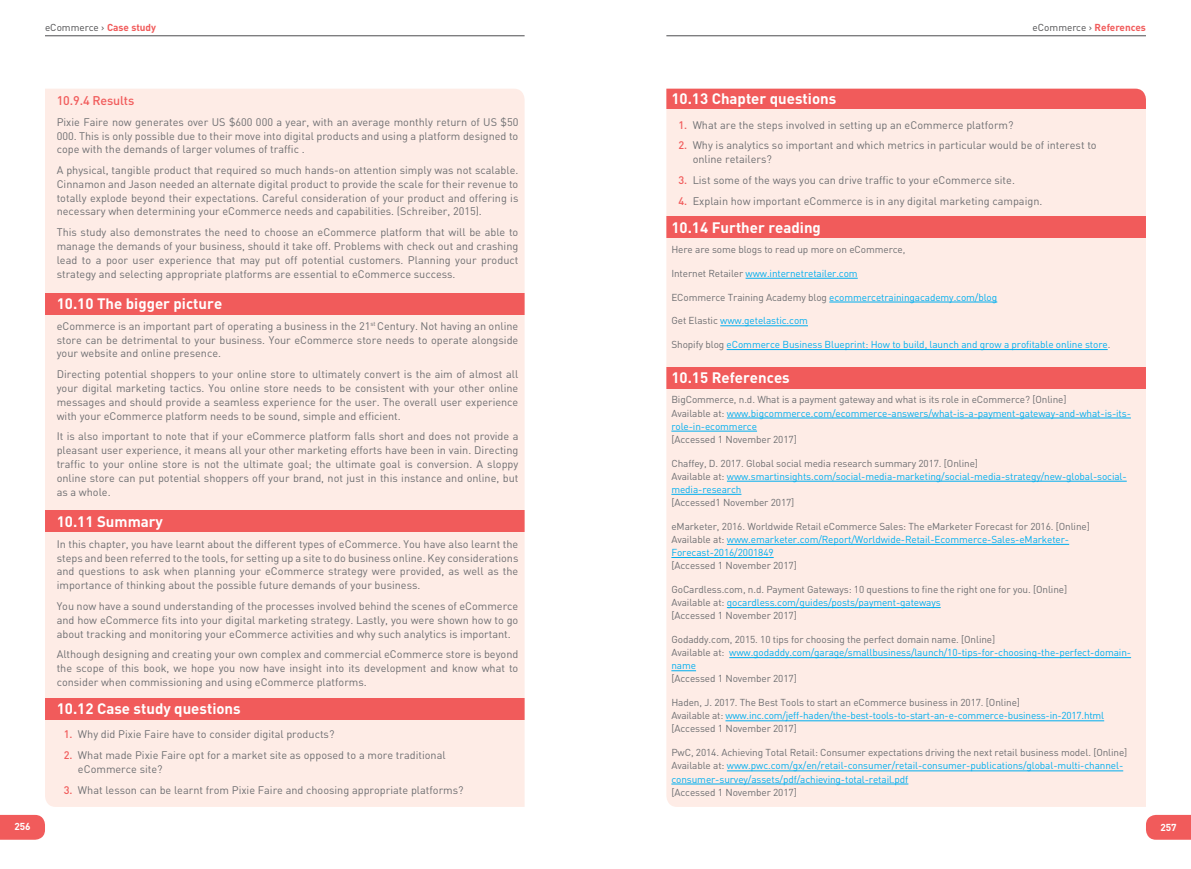
<style>
.page{position:relative;width:1191px;height:869px;background:#fff}
.page>*{position:absolute;margin:0;border:0;box-sizing:border-box;transform-origin:0 0}
.t1{font:700 15px "DIN";color:#fff}
.t2{font:500 12.5px "DIN";letter-spacing:-.01em;color:#f15b5b}
.t3{font:10.88px/13.8px "DIN";color:#6d6e71;text-align:justify}
.t4{font:10px/13.1px "DIN";letter-spacing:-.01em;color:#00aeef}
.t5{font:10px/13.1px "DIN";letter-spacing:-.01em;color:#6d6e71}
.t6{font:10px "DIN";color:#4d4d4f}
.t7{font:700 10px "DIN";color:#fff}
.s1{font-weight:700;color:#f15b5b}
.s2{font-weight:500;color:#f15b5b}
.s3{color:#6d6e71}
.s4{color:#00aeef}
</style>
<div class="page">
<svg style="left:1146px;top:814px;width:45px;height:25px"></svg>
<svg style="left:0;top:814px;width:45px;height:25px"></svg>
<hr style="left:666px;top:35px;width:480px;height:1px;background:#4d4d4f">
<hr style="left:45px;top:35px;width:479px;height:1px;background:#4d4d4f">
<div style="left:45px;top:89px;width:479px;height:717px;background:#feece6"></div>
<div style="left:45px;top:698px;width:479px;height:21px;background:#f15b5b"></div>
<div style="left:45px;top:293px;width:479px;height:21px;background:#f15b5b"></div>
<div style="left:45px;top:510px;width:479px;height:21px;background:#f15b5b"></div>
<div style="left:666px;top:109px;width:480px;height:697px;background:#feece6"></div>
<div style="left:666px;top:89px;width:480px;height:20px;background:#f15b5b"></div>
<div style="left:666px;top:216px;width:480px;height:21px;background:#f15b5b"></div>
<div style="left:666px;top:367px;width:480px;height:22px;background:#f15b5b"></div>
<hr style="left:745px;top:278px;width:112px;height:1px;background:#00aeef">
<hr style="left:829px;top:301px;width:168px;height:1px;background:#00aeef">
<hr style="left:720px;top:325px;width:88px;height:1px;background:#00aeef">
<hr style="left:726px;top:349px;width:381px;height:1px;background:#00aeef">
<hr style="left:727px;top:417px;width:404px;height:1px;background:#00aeef">
<hr style="left:671px;top:430px;width:86px;height:1px;background:#00aeef">
<hr style="left:727px;top:480px;width:399px;height:1px;background:#00aeef">
<hr style="left:671px;top:494px;width:70px;height:1px;background:#00aeef">
<hr style="left:727px;top:544px;width:342px;height:1px;background:#00aeef">
<hr style="left:671px;top:557px;width:102px;height:1px;background:#00aeef">
<hr style="left:727px;top:607px;width:213px;height:1px;background:#00aeef">
<hr style="left:729px;top:657px;width:402px;height:1px;background:#00aeef">
<svg style="left:671px;top:670px;width:25px;height:1px"></svg>
<hr style="left:725px;top:720px;width:379px;height:1px;background:#00aeef">
<hr style="left:727px;top:770px;width:396px;height:1px;background:#00aeef">
<hr style="left:671px;top:783px;width:237px;height:1px;background:#00aeef">
<p class="t6" style="left:45px;top:21px;width:113px">eCommerce › <span class="s1">Case study</span></p>
<p class="t6" style="left:1032px;top:21px;width:115px">eCommerce › <span class="s1">References</span></p>
<p class="t2" style="left:57px;top:92px;width:79px">10.9.4 Results</p>
<p class="t3" style="left:57px;top:115px;width:463px">Pixie Faire now generates over US $600 000 a year, with an average monthly return of US $50<br>000. This is only possible due to their move into digital products and using a platform designed to cope with the demands of larger volumes of traffic .</p>
<p class="t3" style="left:57px;top:163px;width:463px">A physical, tangible product that required so much hands-on attention simply was not scalable.<br>Cinnamon and Jason needed an alternate digital product to provide the scale for their revenue to totally explode beyond their expectations. Careful consideration of your product and offering is necessary when determining your eCommerce needs and capabilities. (Schreiber, 2015).</p>
<p class="t3" style="left:57px;top:225px;width:463px">This study also demonstrates the need to choose an eCommerce platform that will be able to manage the demands of your business, should it take off. Problems with check out and crashing lead to a poor user experience that may put off potential customers. Planning your product strategy and selecting appropriate platforms are essential to eCommerce success.</p>
<h1 class="t1" style="left:57px;top:293px;width:167px">10.10 The bigger picture</h1>
<p class="t3" style="left:57px;top:319px;width:463px">eCommerce is an important part of operating a business in the 21<sup>st</sup> Century. Not having an online store can be detrimental to your business. Your eCommerce store needs to operate alongside your website and online presence.</p>
<p class="t3" style="left:57px;top:367px;width:463px">Directing potential shoppers to your online store to ultimately convert is the aim of almost all your digital marketing tactics. You online store needs to be consistent with your other online messages and should provide a seamless experience for the user. The overall user experience with your eCommerce platform needs to be sound, simple and efficient.</p>
<p class="t3" style="left:57px;top:429px;width:463px">It is also important to note that if your eCommerce platform falls short and does not provide a pleasant user experience, it means all your other marketing efforts have been in vain. Directing traffic to your online store is not the ultimate goal; the ultimate goal is conversion. A sloppy online store can put potential shoppers off your brand, not just in this instance and online, but as a whole.</p>
<h1 class="t1" style="left:57px;top:511px;width:108px">10.11 Summary</h1>
<p class="t3" style="left:57px;top:536px;width:463px">In this chapter, you have learnt about the different types of eCommerce. You have also learnt the steps and been referred to the tools, for setting up a site to do business online. Key considerations and questions to ask when planning your eCommerce strategy were provided, as well as the importance of thinking about the possible future demands of your business.</p>
<p class="t3" style="left:57px;top:598px;width:463px">You now have a sound understanding of the processes involved behind the scenes of eCommerce and how eCommerce fits into your digital marketing strategy. Lastly, you were shown how to go about tracking and monitoring your eCommerce activities and why such analytics is important.</p>
<p class="t3" style="left:57px;top:647px;width:463px">Although designing and creating your own complex and commercial eCommerce store is beyond the scope of this book, we hope you now have insight into its development and know what to consider when commissioning and using eCommerce platforms.</p>
<h1 class="t1" style="left:57px;top:698px;width:185px">10.12 Case study questions</h1>
<p class="t3" style="left:64px;top:727px;width:272px"><span class="s2">1.</span> Why did Pixie Faire have to consider digital products?</p>
<p class="t3" style="left:78px;top:747px;width:369px;text-indent:-14px"><span class="s2">2.</span> What made Pixie Faire opt for a market site as opposed to a more traditional eCommerce site?</p>
<p class="t3" style="left:64px;top:782px;width:401px"><span class="s2">3.</span> What lesson can be learnt from Pixie Faire and choosing appropriate platforms?</p>
<h1 class="t1" style="left:671px;top:89px;width:166px">10.13 Chapter questions</h1>
<p class="t3" style="left:678px;top:117px;width:336px"><span class="s2">1.</span> What are the steps involved in setting up an eCommerce platform?</p>
<p class="t3" style="left:692px;top:138px;width:405px;text-indent:-14px"><span class="s2">2.</span> Why is analytics so important and which metrics in particular would be of interest to online retailers?</p>
<p class="t3" style="left:678px;top:173px;width:338px"><span class="s2">3.</span> List some of the ways you can drive traffic to your eCommerce site.</p>
<p class="t3" style="left:678px;top:194px;width:365px"><span class="s2">4.</span> Explain how important eCommerce is in any digital marketing campaign.</p>
<h1 class="t1" style="left:671px;top:217px;width:151px">10.14 Further reading</h1>
<p class="t5" style="left:671px;top:242px;width:235px">Here are some blogs to read up more on eCommerce,</p>
<p class="t4" style="left:671px;top:266px;width:188px"><span class="s3">Internet Retailer</span> www.internetretailer.com</p>
<p class="t4" style="left:671px;top:290px;width:327px"><span class="s3">ECommerce Training Academy blog</span> ecommercetrainingacademy.com/blog</p>
<p class="t4" style="left:671px;top:314px;width:138px"><span class="s3">Get Elastic</span> www.getelastic.com</p>
<p class="t4" style="left:671px;top:337px;width:440px"><span class="s3">Shopify blog</span> eCommerce Business Blueprint: How to build, launch and grow a profitable online store<span class="s3">.</span></p>
<h1 class="t1" style="left:671px;top:367px;width:120px">10.15 References</h1>
<p class="t4" style="left:671px;top:393px;width:461px"><span class="s3">BigCommerce, n.d. What is a payment gateway and what is its role in eCommerce? [Online]<br>Available at:</span> www.bigcommerce.com/ecommerce-answers/what-is-a-payment-gateway-and-what-is-its&shy;role-in-ecommerce</p>
<p class="t5" style="left:671px;top:432px;width:127px">[Accessed 1 November 2017]</p>
<p class="t4" style="left:671px;top:456px;width:457px"><span class="s3">Chaffey, D. 2017. Global social media research summary 2017. [Online]<br>Available at:</span> www.smartinsights.com/social-media-marketing/social-media-strategy/new-global-social&shy;media-research</p>
<p class="t5" style="left:671px;top:495px;width:124px">[Accessed1 November 2017]</p>
<p class="t5" style="left:671px;top:519px;width:420px">eMarketer, 2016. Worldwide Retail eCommerce Sales: The eMarketer Forecast for 2016. [Online]<br>Available at: <span class="s4">www.emarketer.com/Report/Worldwide-Retail-Ecommerce-Sales-eMarketer-<br>Forecast-2016/2001849</span></p>
<p class="t5" style="left:671px;top:558px;width:127px">[Accessed 1 November 2017]</p>
<p class="t5" style="left:671px;top:582px;width:397px">GoCardless.com, n.d. Payment Gateways: 10 questions to fine the right one for you. [Online]<br>Available at: <span class="s4">gocardless.com/guides/posts/payment-gateways<br></span>[Accessed 1 November 2017]</p>
<p class="t4" style="left:671px;top:632px;width:461px"><span class="s3">Godaddy.com, 2015. 10 tips for choosing the perfect domain name. [Online]<br>Available at:</span> www.godaddy.com/garage/smallbusiness/launch/10-tips-for-choosing-the-perfect-domain&shy;name</p>
<p class="t5" style="left:671px;top:671px;width:127px">[Accessed 1 November 2017]</p>
<p class="t5" style="left:671px;top:695px;width:434px">Haden, J. 2017. The Best Tools to start an eCommerce business in 2017. [Online]<br>Available at: <span class="s4">www.inc.com/jeff-haden/the-best-tools-to-start-an-e-commerce-business-in-2017.html </span>[Accessed 1 November 2017]</p>
<p class="t4" style="left:671px;top:745px;width:457px"><span class="s3">PwC, 2014. Achieving Total Retail: Consumer expectations driving the next retail business model. [Online]<br>Available at:</span> www.pwc.com/gx/en/retail-consumer/retail-consumer-publications/global-multi-channel&shy;consumer-survey/assets/pdf/achieving-total-retail.pdf</p>
<p class="t5" style="left:671px;top:784px;width:127px">[Accessed 1 November 2017]</p>
<p class="t7" style="left:14px;top:819px;width:18px">256</p>
<p class="t7" style="left:1160px;top:820px;width:18px">257</p>
</div>
